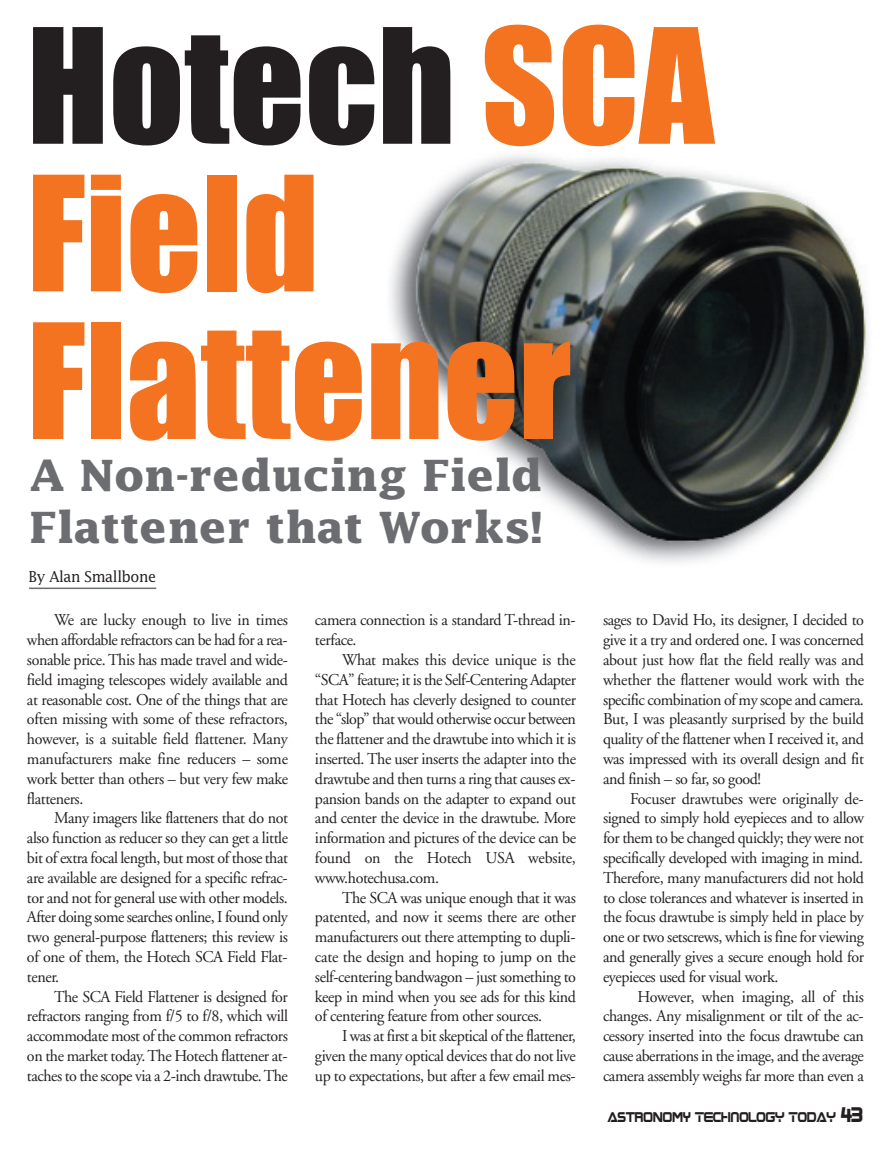
<style>
.page{position:relative;width:891px;height:1161px;background:#fff}
.page>*{position:absolute;margin:0;border:0;box-sizing:border-box;transform-origin:0 0}
.t1{font:147.6px/147.6px "Impact";color:#f47321}
.t2{font:700 43.2px/51.8px "Lucida";color:#6c6d70}
.t3{font:16.5px/19.8px "Adobe Garamond";letter-spacing:-.025em;color:#231f20;text-align:justify}
.t4{font:15px "Lucida";letter-spacing:-.025em;color:#231f20;scale:.95 1}
.t5{font:11.4px "Boom Box";color:#231f20;scale:.9 1}
.s1{color:#231f20}
.s2{font-size:17.1px}
</style>
<div class="page">
<img style="left:390px;top:155px;width:479px;height:408px">
<hr style="left:29px;top:588px;width:127px;height:1px;background:#6c6d70">
<h1 class="t1" style="left:27px;top:24px;width:689px"><span class="s1">Hotech</span> SCA<br>Field<br>Flattener</h1>
<h2 class="t2" style="left:29px;top:452px;width:515px">A Non-reducing Field<br>Flattener that Works!</h2>
<p class="t4" style="left:28px;top:570px;width:136px">By Alan Smallbone</p>
<p class="t3" style="left:27px;top:612px;width:263px;text-indent:27px">We are lucky enough to live in times when affordable refractors can be had for a rea&shy;sonable price. This has made travel and wide&shy;field imaging telescopes widely available and at reasonable cost. One of the things that are often missing with some of these refractors, however, is a suitable field flattener. Many manufacturers make fine reducers – some work better than others – but very few make flatteners.</p>
<p class="t3" style="left:27px;top:810px;width:263px;text-indent:27px">Many imagers like flatteners that do not also function as reducer so they can get a little bit of extra focal length, but most of those that are available are designed for a specific refrac&shy;tor and not for general use with other models.<br>After doing some searches online, I found only two general-purpose flatteners; this review is of one of them, the Hotech SCA Field Flat&shy;tener.</p>
<p class="t3" style="left:27px;top:988px;width:263px;text-indent:27px">The SCA Field Flattener is designed for refractors ranging from f/5 to f/8, which will accommodate most of the common refractors on the market today. The Hotech flattener at&shy;taches to the scope via a 2-inch drawtube. The</p>
<p class="t3" style="left:315px;top:612px;width:262px">camera connection is a standard T-thread in&shy;terface.</p>
<p class="t3" style="left:315px;top:651px;width:263px;text-indent:27px">What makes this device unique is the “SCA” feature; it is the Self-Centering Adapter that Hotech has cleverly designed to counter the “slop” that would otherwise occur between the flattener and the drawtube into which it is inserted. The user inserts the adapter into the drawtube and then turns a ring that causes ex&shy;pansion bands on the adapter to expand out and center the device in the drawtube. More information and pictures of the device can be found on the Hotech USA website, www.hotechusa.com.</p>
<p class="t3" style="left:315px;top:889px;width:263px;text-indent:27px">The SCA was unique enough that it was patented, and now it seems there are other manufacturers out there attempting to dupli&shy;cate the design and hoping to jump on the self-centering bandwagon – just something to keep in mind when you see ads for this kind of centering feature from other sources.</p>
<p class="t3" style="left:315px;top:1028px;width:262px;text-indent:27px">I was at first a bit skeptical of the flattener, given the many optical devices that do not live up to expectations, but after a few email mes-</p>
<p class="t3" style="left:603px;top:612px;width:263px">sages to David Ho, its designer, I decided to give it a try and ordered one. I was concerned about just how flat the field really was and whether the flattener would work with the specific combination of my scope and camera.<br>But, I was pleasantly surprised by the build quality of the flattener when I received it, and was impressed with its overall design and fit and finish – so far, so good!</p>
<p class="t3" style="left:603px;top:790px;width:263px;text-indent:27px">Focuser drawtubes were originally de&shy;signed to simply hold eyepieces and to allow for them to be changed quickly; they were not specifically developed with imaging in mind.<br>Therefore, many manufacturers did not hold to close tolerances and whatever is inserted in the focus drawtube is simply held in place by one or two setscrews, which is fine for viewing and generally gives a secure enough hold for eyepieces used for visual work.</p>
<p class="t3" style="left:603px;top:988px;width:263px;text-indent:35px">However, when imaging, all of this changes. Any misalignment or tilt of the ac&shy;cessory inserted into the focus drawtube can cause aberrations in the image, and the average camera assembly weighs far more than even a</p>
<p class="t5" style="left:608px;top:1111px;width:285px">ASTRONOMY TECHNOLOGY TODAY <span class="s2">43</span></p>
</div>
